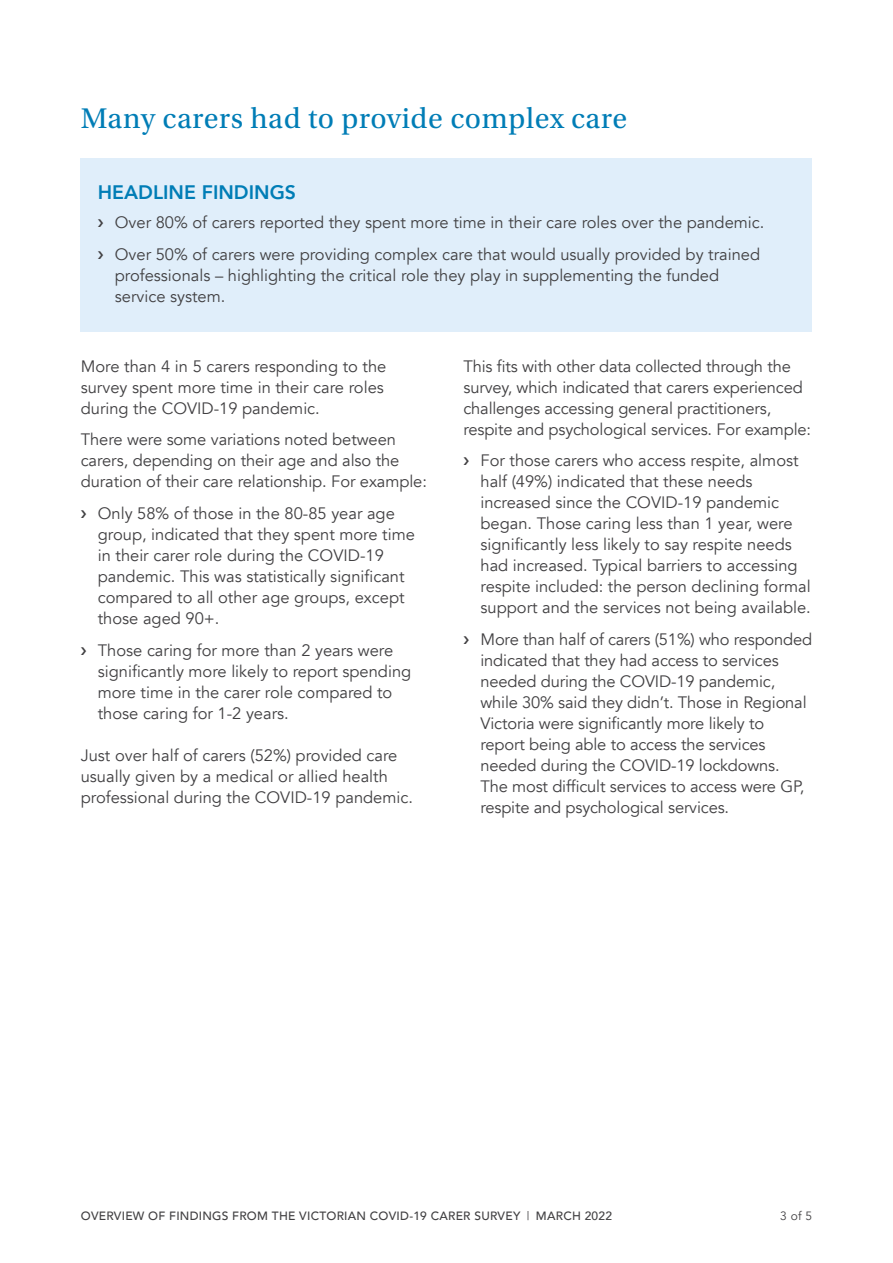
<style>
.page{position:relative;width:893px;height:1263px;background:#fff}
.page>*{position:absolute;margin:0;border:0;box-sizing:border-box;transform-origin:0 0}
.t1{font:30px "Utopia Std";letter-spacing:.02em;color:#007db6}
.t2{font:800 19.5px "Avenir";color:#007db6}
.t3{font:16.5px/21px "Avenir";color:#414042}
.t4{font:500 12px "Avenir";letter-spacing:.02em;color:#414042}
.t5{font:12px "Avenir";color:#414042}
.s1{font-weight:400}
</style>
<div class="page">
<div style="left:81px;top:158px;width:731px;height:174px;background:#e0eefa"></div>
<h1 class="t1" style="left:81px;top:102px;width:548px">Many carers had to provide complex care</h1>
<p class="t2" style="left:98px;top:177px;width:200px">HEADLINE FINDINGS</p>
<p class="t3" style="left:115px;top:207px;width:651px;line-height:31.7px">Over 80% of carers reported they spent more time in their care roles over the pandemic.<br>Over 50% of carers were providing complex care that would usually provided by trained</p>
<p class="t3" style="left:115px;top:265px;width:606px">professionals – highlighting the critical role they play in supplementing the funded service system.</p>
<p class="t3" style="left:81px;top:356px;width:307px">More than 4 in 5 carers responding to the survey spent more time in their care roles during the COVID-19 pandemic.</p>
<p class="t3" style="left:81px;top:429px;width:348px">There were some variations noted between carers, depending on their age and also the duration of their care relationship. For example:</p>
<p class="t3" style="left:98px;top:503px;width:319px">Only 58% of those in the 80-85 year age group, indicated that they spent more time in their carer role during the COVID-19 pandemic. This was statistically significant compared to all other age groups, except those aged 90+.</p>
<p class="t3" style="left:98px;top:640px;width:315px">Those caring for more than 2 years were significantly more likely to report spending more time in the carer role compared to those caring for 1-2 years.</p>
<p class="t3" style="left:81px;top:745px;width:334px">Just over half of carers (52%) provided care usually given by a medical or allied health professional during the COVID-19 pandemic.</p>
<p class="t3" style="left:463px;top:356px;width:349px">This fits with other data collected through the survey, which indicated that carers experienced challenges accessing general practitioners, respite and psychological services. For example:</p>
<p class="t3" style="left:480px;top:450px;width:332px">For those carers who access respite, almost half (49%) indicated that these needs increased since the COVID-19 pandemic began. Those caring less than 1 year, were significantly less likely to say respite needs had increased. Typical barriers to accessing respite included: the person declining formal support and the services not being available.</p>
<p class="t3" style="left:480px;top:629px;width:333px">More than half of carers (51%) who responded indicated that they had access to services needed during the COVID-19 pandemic, while 30% said they didn’t. Those in Regional Victoria were significantly more likely to report being able to access the services needed during the COVID-19 lockdowns.<br>The most difficult services to access were GP, respite and psychological services.</p>
<p class="t4" style="left:81px;top:1206px;width:533px">OVERVIEW OF FINDINGS FROM THE VICTORIAN COVID-19 CARER SURVEY <span class="s1">|</span> MARCH 2022</p>
<p class="t5" style="left:780px;top:1209px;width:33px">3 of 5</p>
</div>
